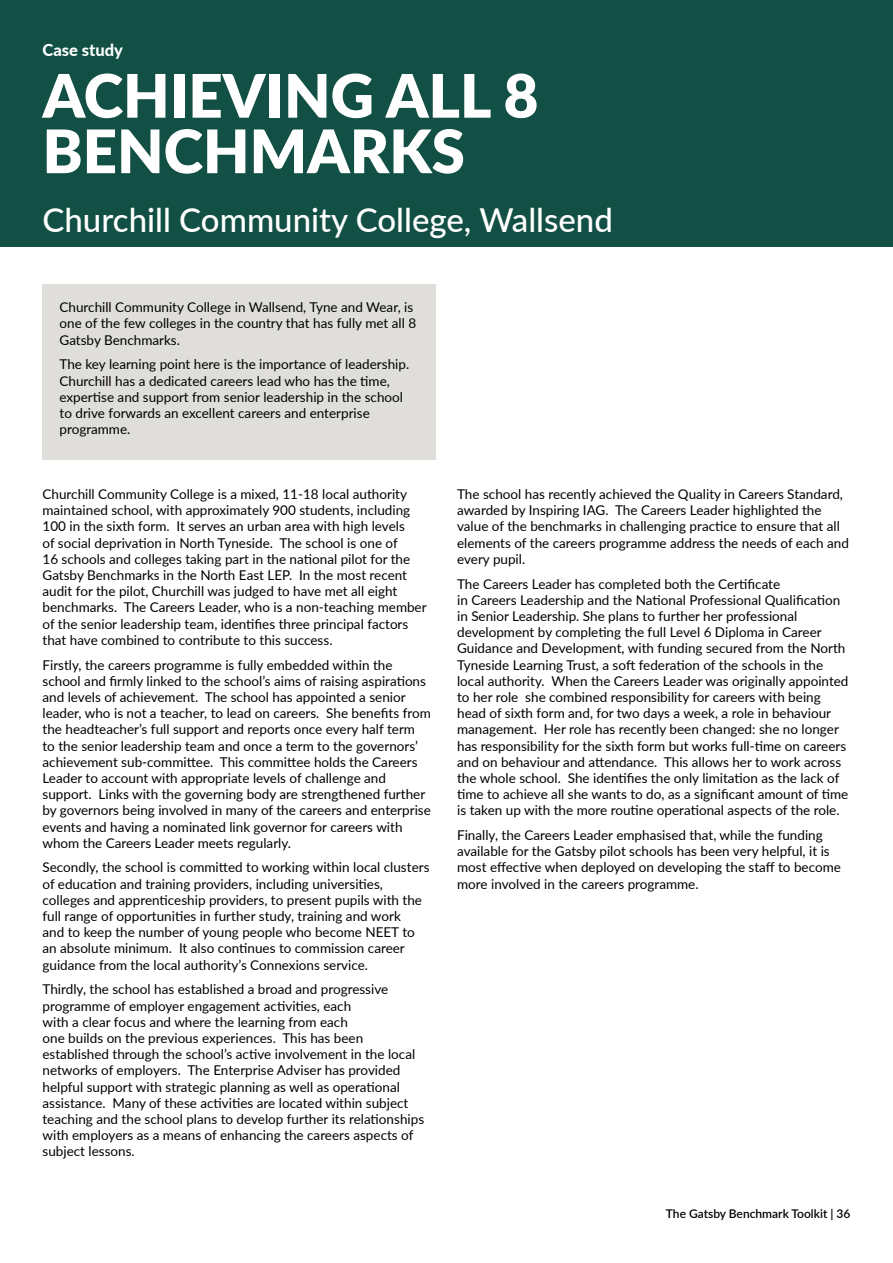
<style>
.page{position:relative;width:893px;height:1263px;background:#fff}
.page>*{position:absolute;margin:0;border:0;box-sizing:border-box;transform-origin:0 0}
.t1{font:900 60px/55.5px "Lato";color:#fff}
.t2{font:500 33px "Lato";color:#fff}
.t3{font:800 16.5px "Lato";color:#fff}
.t4{font:13.5px/16.2px "Lato";color:#000}
.t5{font:600 12px "Lato";color:#000}
</style>
<div class="page">
<div style="left:0;top:0;width:893px;height:247px;background:#124f44"></div>
<div style="left:43px;top:284px;width:393px;height:176px;background:#e0dedb"></div>
<p class="t3" style="left:43px;top:38px;width:82px">Case study</p>
<h1 class="t1" style="left:43px;top:65px;width:497px">ACHIEVING ALL 8<br>BENCHMARKS</h1>
<h2 class="t2" style="left:43px;top:197px;width:572px">Churchill Community College, Wallsend</h2>
<p class="t4" style="left:60px;top:299px;width:358px">Churchill Community College in Wallsend, Tyne and Wear, is one of the few colleges in the country that has fully met all 8<br>Gatsby Benchmarks.</p>
<p class="t4" style="left:60px;top:356px;width:351px">The key learning point here is the importance of leadership.<br>Churchill has a dedicated careers lead who has the time, expertise and support from senior leadership in the school to drive forwards an excellent careers and enterprise programme.</p>
<p class="t4" style="left:43px;top:485px;width:386px">Churchill Community College is a mixed, 11-18 local authority maintained school, with approximately 900 students, including 100 in the sixth form. It serves an urban area with high levels<br>of social deprivation in North Tyneside. The school is one of<br>16 schools and colleges taking part in the national pilot for the Gatsby Benchmarks in the North East LEP. In the most recent audit for the pilot, Churchill was judged to have met all eight benchmarks. The Careers Leader, who is a non-teaching member of the senior leadership team, identifies three principal factors that have combined to contribute to this success.</p>
<p class="t4" style="left:43px;top:656px;width:390px">Firstly, the careers programme is fully embedded within the school and firmly linked to the school’s aims of raising aspirations and levels of achievement. The school has appointed a senior leader, who is not a teacher, to lead on careers. She benefits from the headteacher’s full support and reports once every half term<br>to the senior leadership team and once a term to the governors’ achievement sub-committee. This committee holds the Careers Leader to account with appropriate levels of challenge and support. Links with the governing body are strengthened further by governors being involved in many of the careers and enterprise events and having a nominated link governor for careers with whom the Careers Leader meets regularly.</p>
<p class="t4" style="left:43px;top:859px;width:388px">Secondly, the school is committed to working within local clusters of education and training providers, including universities, colleges and apprenticeship providers, to present pupils with the full range of opportunities in further study, training and work<br>and to keep the number of young people who become NEET to an absolute minimum. It also continues to commission career guidance from the local authority’s Connexions service.</p>
<p class="t4" style="left:43px;top:981px;width:383px">Thirdly, the school has established a broad and progressive programme of employer engagement activities, each<br>with a clear focus and where the learning from each<br>one builds on the previous experiences. This has been established through the school’s active involvement in the local networks of employers. The Enterprise Adviser has provided helpful support with strategic planning as well as operational assistance. Many of these activities are located within subject teaching and the school plans to develop further its relationships with employers as a means of enhancing the careers aspects of subject lessons.</p>
<p class="t4" style="left:457px;top:485px;width:393px">The school has recently achieved the Quality in Careers Standard, awarded by Inspiring IAG. The Careers Leader highlighted the value of the benchmarks in challenging practice to ensure that all elements of the careers programme address the needs of each and every pupil.</p>
<p class="t4" style="left:457px;top:575px;width:393px">The Careers Leader has completed both the Certificate<br>in Careers Leadership and the National Professional Qualification in Senior Leadership. She plans to further her professional development by completing the full Level 6 Diploma in Career Guidance and Development, with funding secured from the North Tyneside Learning Trust, a soft federation of the schools in the local authority. When the Careers Leader was originally appointed to her role she combined responsibility for careers with being head of sixth form and, for two days a week, a role in behaviour management. Her role has recently been changed: she no longer has responsibility for the sixth form but works full-time on careers and on behaviour and attendance. This allows her to work across the whole school. She identifies the only limitation as the lack of time to achieve all she wants to do, as a significant amount of time is taken up with the more routine operational aspects of the role.</p>
<p class="t4" style="left:457px;top:826px;width:385px">Finally, the Careers Leader emphasised that, while the funding available for the Gatsby pilot schools has been very helpful, it is most effective when deployed on developing the staff to become more involved in the careers programme.</p>
<p class="t5" style="left:666px;top:1205px;width:186px">The Gatsby Benchmark Toolkit | 36</p>
</div>
